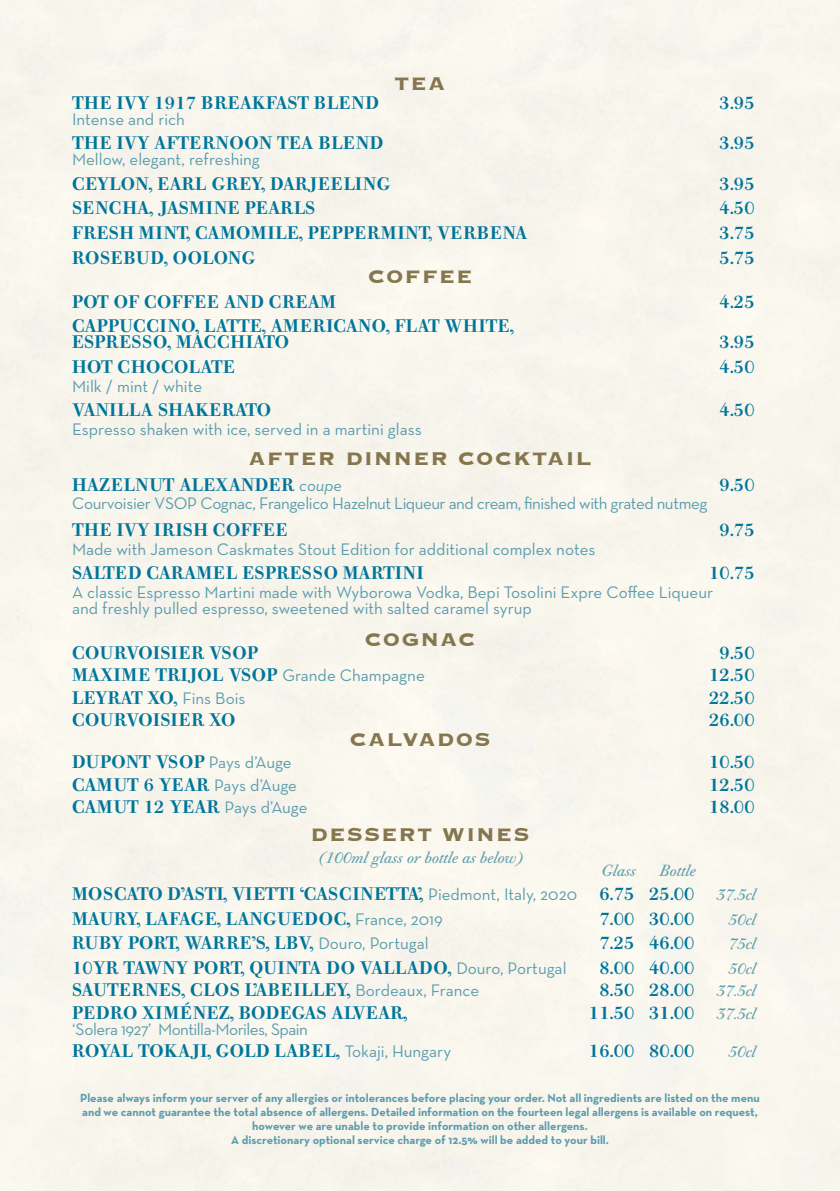
<style>
.page{position:relative;width:840px;height:1191px;background:#fff}
.page>*{position:absolute;margin:0;border:0;box-sizing:border-box;transform-origin:0 0}
.t1{font:700 24px "Copperplate";letter-spacing:.05em;color:#85764e}
.t2{font:500 18px/16px "Bodoni Old Face BE";letter-spacing:.02em;color:#00759b}
.t3{font:500 18px/24.6px "Bodoni Old Face BE";color:#00759b}
.t4{font:500 18px "Bodoni Old Face BE";letter-spacing:-.02em;color:#00759b}
.t5{font:17px/16px "Neutra Text";color:#5b9dae}
.t6{font:17px "Neutra Text";letter-spacing:-.03em;color:#5b9dae}
.t7{font:italic 16px "Bodoni Old Face BE";color:#5b9dae}
.t8{font:700 12px/14px "Neutra Text";color:#5b9dae;text-align:center}
.s1{font-family:"Neutra Text";font-weight:400;font-style:italic;font-size:17px;color:#5b9dae}
.s2{font-family:"Neutra Text";font-weight:400;font-size:17px;color:#5b9dae}
.s3{font-weight:400;font-style:italic;font-size:16px;color:#5b9dae}
</style>
<div class="page">
<h1 class="t1" style="left:394px;top:68px;width:52px">TEA</h1>
<p class="t3" style="left:72px;top:91px;width:308px">THE IVY 1917 BREAKFAST BLEND</p>
<p class="t2" style="left:719px;top:95px;width:37px">3.95</p>
<p class="t5" style="left:72px;top:111px;width:114px">Intense and rich</p>
<p class="t2" style="left:72px;top:136px;width:312px">THE IVY AFTERNOON TEA BLEND</p>
<p class="t2" style="left:719px;top:136px;width:37px">3.95</p>
<p class="t5" style="left:72px;top:151px;width:189px">Mellow, elegant, refreshing</p>
<p class="t2" style="left:72px;top:176px;width:319px">CEYLON, EARL GREY, DARJEELING</p>
<p class="t2" style="left:719px;top:176px;width:37px">3.95</p>
<p class="t2" style="left:72px;top:201px;width:245px">SENCHA, JASMINE PEARLS</p>
<p class="t2" style="left:719px;top:201px;width:37px">4.50</p>
<p class="t2" style="left:72px;top:225px;width:457px">FRESH MINT, CAMOMILE, PEPPERMINT, VERBENA</p>
<p class="t2" style="left:719px;top:225px;width:37px">3.75</p>
<p class="t2" style="left:72px;top:250px;width:185px">ROSEBUD, OOLONG</p>
<p class="t2" style="left:719px;top:250px;width:37px">5.75</p>
<h1 class="t1" style="left:367px;top:261px;width:106px">COFFEE</h1>
<p class="t2" style="left:72px;top:294px;width:265px">POT OF COFFEE AND CREAM</p>
<p class="t2" style="left:719px;top:294px;width:37px">4.25</p>
<p class="t2" style="left:72px;top:318px;width:443px">CAPPUCCINO, LATTE, AMERICANO, FLAT WHITE,<br>ESPRESSO, MACCHIATO</p>
<p class="t2" style="left:719px;top:334px;width:37px">3.95</p>
<p class="t2" style="left:72px;top:359px;width:164px">HOT CHOCOLATE</p>
<p class="t2" style="left:719px;top:359px;width:37px">4.50</p>
<p class="t5" style="left:72px;top:377px;width:131px">Milk / mint / white</p>
<p class="t3" style="left:72px;top:397px;width:200px">VANILLA SHAKERATO</p>
<p class="t2" style="left:719px;top:402px;width:37px">4.50</p>
<p class="t5" style="left:72px;top:420px;width:351px">Espresso shaken with ice, served in a martini glass</p>
<h1 class="t1" style="left:248px;top:442px;width:344px">AFTER DINNER COCKTAIL</h1>
<p class="t3" style="left:72px;top:473px;width:271px">HAZELNUT ALEXANDER <span class="s1">coupe</span></p>
<p class="t2" style="left:719px;top:477px;width:37px">9.50</p>
<p class="t6" style="left:72px;top:493px;width:636px">Courvoisier VSOP Cognac, Frangelico Hazelnut Liqueur and cream, finished with grated nutmeg</p>
<p class="t2" style="left:72px;top:522px;width:217px">THE IVY IRISH COFFEE</p>
<p class="t2" style="left:719px;top:522px;width:37px">9.75</p>
<p class="t5" style="left:72px;top:540px;width:524px">Made with Jameson Caskmates Stout Edition for additional complex notes</p>
<p class="t2" style="left:72px;top:565px;width:353px">SALTED CARAMEL ESPRESSO MARTINI</p>
<p class="t2" style="left:708px;top:565px;width:47px">10.75</p>
<p class="t5" style="left:72px;top:583px;width:642px">A classic Espresso Martini made with Wyborowa Vodka, Bepi Tosolini Expre Coffee Liqueur and freshly pulled espresso, sweetened with salted caramel syrup</p>
<h1 class="t1" style="left:364px;top:624px;width:112px">COGNAC</h1>
<p class="t2" style="left:72px;top:645px;width:187px">COURVOISIER VSOP</p>
<p class="t2" style="left:719px;top:645px;width:37px">9.50</p>
<p class="t2" style="left:72px;top:667px;width:354px">MAXIME TRIJOL VSOP <span class="s2">Grande Champagne</span></p>
<p class="t2" style="left:708px;top:667px;width:47px">12.50</p>
<p class="t4" style="left:72px;top:686px;width:175px">LEYRAT XO, <span class="s2">Fins Bois</span></p>
<p class="t2" style="left:708px;top:690px;width:47px">22.50</p>
<p class="t2" style="left:72px;top:712px;width:165px">COURVOISIER XO</p>
<p class="t2" style="left:708px;top:712px;width:47px">26.00</p>
<h1 class="t1" style="left:349px;top:723px;width:143px">CALVADOS</h1>
<p class="t2" style="left:72px;top:754px;width:221px">DUPONT VSOP <span class="s2">Pays d’Auge</span></p>
<p class="t2" style="left:708px;top:754px;width:47px">10.50</p>
<p class="t3" style="left:72px;top:772px;width:226px">CAMUT 6 YEAR <span class="s2">Pays d’Auge</span></p>
<p class="t2" style="left:708px;top:777px;width:47px">12.50</p>
<p class="t3" style="left:72px;top:795px;width:237px">CAMUT 12 YEAR <span class="s2">Pays d’Auge</span></p>
<p class="t2" style="left:708px;top:799px;width:47px">18.00</p>
<h1 class="t1" style="left:310px;top:818px;width:220px">DESSERT WINES</h1>
<p class="t7" style="left:317px;top:848px;width:206px">(100ml glass or bottle as below)</p>
<p class="t7" style="left:600px;top:860px;width:36px">Glass</p>
<p class="t7" style="left:658px;top:860px;width:37px">Bottle</p>
<p class="t3" style="left:72px;top:882px;width:684px">MOSCATO D’ASTI, VIETTI ‘CASCINETTA’, <span class="s2">Piedmont, Italy, 2020</span> 6.75 25.00 <span class="s3">37.5cl<br></span>MAURY, LAFAGE, LANGUEDOC, <span class="s2">France, 2019</span></p>
<p class="t2" style="left:599px;top:911px;width:97px">7.00 30.00</p>
<p class="t7" style="left:727px;top:909px;width:29px">50cl</p>
<p class="t2" style="left:72px;top:935px;width:358px">RUBY PORT, WARRE’S, LBV, <span class="s2">Douro, Portugal</span></p>
<p class="t2" style="left:599px;top:935px;width:97px">7.25 46.00</p>
<p class="t7" style="left:727px;top:934px;width:29px">75cl</p>
<p class="t3" style="left:72px;top:955px;width:495px">10YR TAWNY PORT, QUINTA DO VALLADO, <span class="s2">Douro, Portugal</span></p>
<p class="t2" style="left:599px;top:960px;width:97px">8.00 40.00</p>
<p class="t7" style="left:727px;top:958px;width:29px">50cl</p>
<p class="t2" style="left:72px;top:982px;width:408px">SAUTERNES, CLOS L’ABEILLEY, <span class="s2">Bordeaux, France</span></p>
<p class="t2" style="left:599px;top:982px;width:157px">8.50 28.00 <span class="s3">37.5cl</span></p>
<p class="t2" style="left:72px;top:1005px;width:336px">PEDRO XIMÉNEZ, BODEGAS ALVEAR,</p>
<p class="t2" style="left:588px;top:1005px;width:167px">11.50 31.00 <span class="s3">37.5cl</span></p>
<p class="t6" style="left:72px;top:1018px;width:237px">‘Solera 1927’ Montilla-Moriles, Spain</p>
<p class="t2" style="left:72px;top:1043px;width:380px">ROYAL TOKAJI, GOLD LABEL, <span class="s2">Tokaji, Hungary</span></p>
<p class="t2" style="left:588px;top:1043px;width:107px">16.00 80.00</p>
<p class="t7" style="left:727px;top:1042px;width:29px">50cl</p>
<p class="t8" style="left:80px;top:1090px;width:680px">Please always inform your server of any allergies or intolerances before placing your order. Not all ingredients are listed on the menu and we cannot guarantee the total absence of allergens. Detailed information on the fourteen legal allergens is available on request, however we are unable to provide information on other allergens.<br>A discretionary optional service charge of 12.5% will be added to your bill.</p>
</div>
